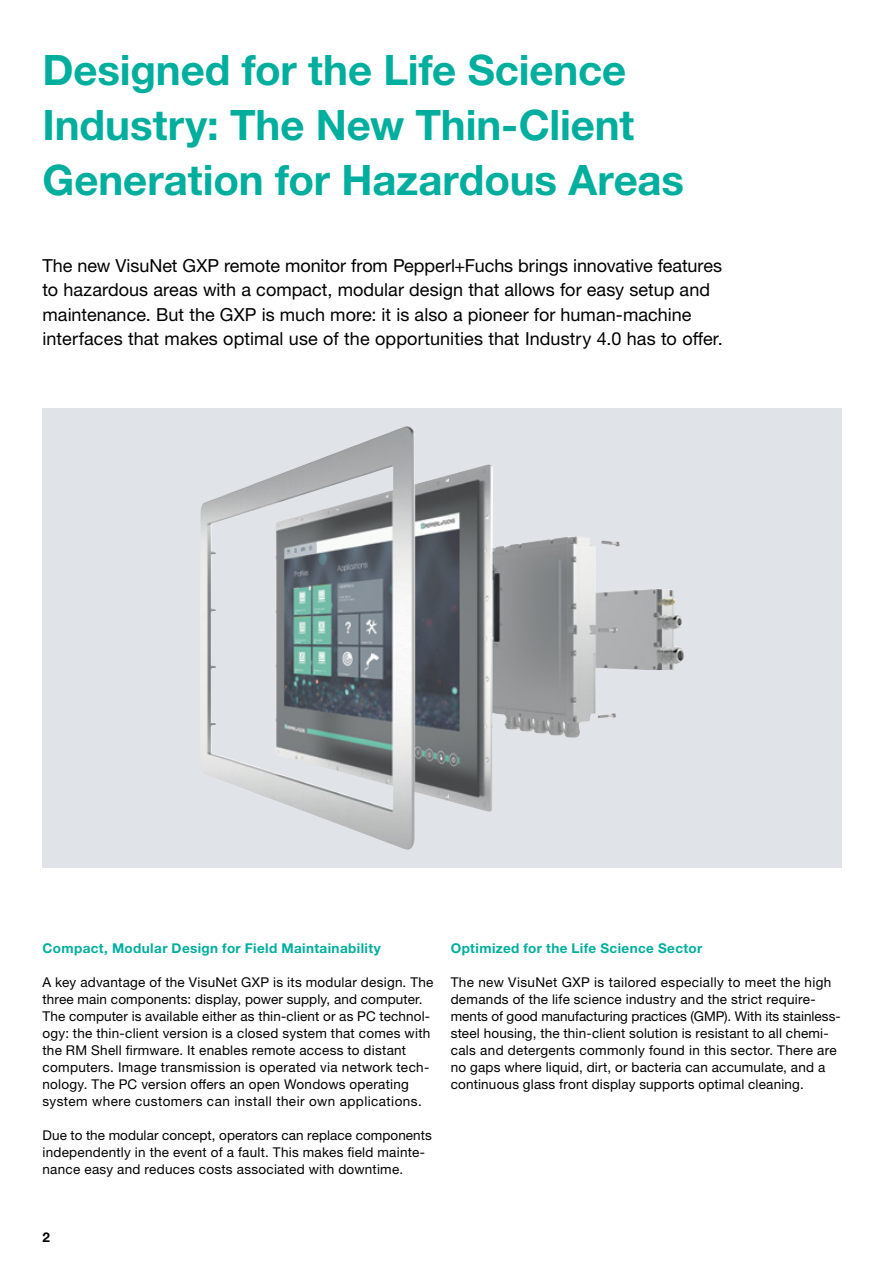
<style>
.page{position:relative;width:893px;height:1263px;background:#fff}
.page>*{position:absolute;margin:0;border:0;box-sizing:border-box;transform-origin:0 0}
.t1{font:700 42px/54.9px "Helvetica Neue LTW1 G";color:#00ae9d}
.t2{font:18px/24.3px "Helvetica Neue LTW1 G";color:#000}
.t3{font:13.5px/17px "Helvetica Neue LTW1 G";letter-spacing:.015em;color:#000}
.t4{font:700 13.5px "Helvetica Neue LTW1 G";letter-spacing:.03em;color:#00ae9d}
.t5{font:700 13.5px "Helvetica Neue LTW1 G";color:#000}
</style>
<div class="page">
<div style="left:43px;top:408px;width:799px;height:459px;background:#e0e3e7"></div>
<img style="left:200px;top:426px;width:484px;height:423px">
<h1 class="t1" style="left:43px;top:42px;width:643px">Designed for the Life Science<br>Industry: The New Thin-Client<br>Generation for Hazardous Areas</h1>
<p class="t2" style="left:43px;top:253px;width:682px">The new VisuNet GXP remote monitor from Pepperl+Fuchs brings innovative features to hazardous areas with a compact, modular design that allows for easy setup and maintenance. But the GXP is much more: it is also a pioneer for human-machine interfaces that makes optimal use of the opportunities that Industry 4.0 has to offer.</p>
<p class="t4" style="left:43px;top:939px;width:340px">Compact, Modular Design for Field Maintainability</p>
<p class="t3" style="left:43px;top:973px;width:392px">A key advantage of the VisuNet GXP is its modular design. The three main components: display, power supply, and computer.<br>The computer is available either as thin-client or as PC technol&shy;ogy: the thin-client version is a closed system that comes with the RM Shell firmware. It enables remote access to distant computers. Image transmission is operated via network tech&shy;nology. The PC version offers an open Wondows operating system where customers can install their own applications.</p>
<p class="t3" style="left:43px;top:1126px;width:391px">Due to the modular concept, operators can replace components independently in the event of a fault. This makes field mainte&shy;nance easy and reduces costs associated with downtime.</p>
<p class="t4" style="left:451px;top:939px;width:253px">Optimized for the Life Science Sector</p>
<p class="t3" style="left:451px;top:973px;width:391px">The new VisuNet GXP is tailored especially to meet the high demands of the life science industry and the strict require&shy;ments of good manufacturing practices (GMP). With its stainless&shy;steel housing, the thin-client solution is resistant to all chemi&shy;cals and detergents commonly found in this sector. There are no gaps where liquid, dirt, or bacteria can accumulate, and a continuous glass front display supports optimal cleaning.</p>
<p class="t5" style="left:43px;top:1228px;width:9px">2</p>
</div>
